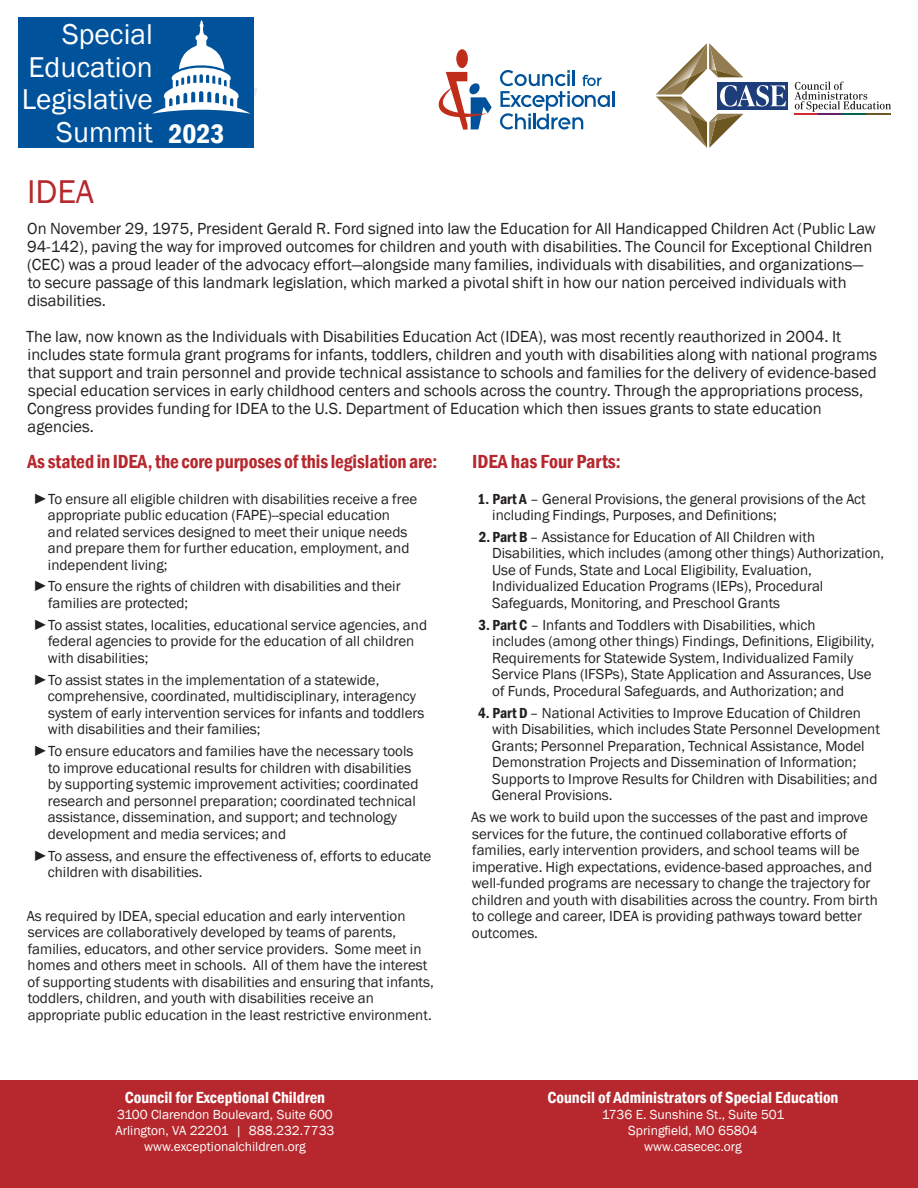
<style>
.page{position:relative;width:918px;height:1188px;background:#fff}
.page>*{position:absolute;margin:0;border:0;box-sizing:border-box;transform-origin:0 0}
.issue_brief{font:33.9px "Franklin Gothic";color:#b6282d}
.t1{font:29.4px/32.5px "Franklin Gothic";color:#fff;text-align:right}
.t2{font:600 condensed 27.45px "Franklin Gothic";color:#fff}
.headers{font:600 condensed 19.5px "Franklin Gothic";letter-spacing:-.005em;color:#b6282d}
.main_text{font:16.5px/18px "Franklin Gothic";color:#231f20}
.t3{font:600 condensed 16.5px "Franklin Gothic";color:#fff}
.bullets{font:15px/16.5px "Franklin Gothic";color:#231f20}
.t4{font:13.5px/16.2px "Franklin Gothic";color:#fff;text-align:center}
.s1{font-weight:600;font-stretch:condensed}
</style>
<div class="page">
<div style="left:0;top:1080px;width:918px;height:108px;background:#b6282d"></div>
<div style="left:456px;top:49px;width:12px;height:19px;background:#c02d19;border-radius:50%"></div>
<hr style="left:612px;top:91px;width:3px;height:16px;background:#01529a">
<svg style="left:500px;top:70px;width:110px;height:60px"></svg>
<svg style="left:438px;top:72px;width:54px;height:58px"></svg>
<div style="left:19px;top:18px;width:235px;height:130px;background:#00539b"></div>
<svg style="left:152px;top:20px;width:105px;height:94px"></svg>
<div style="left:718px;top:82px;width:70px;height:27px;background:#1d3d7b"></div>
<svg style="left:656px;top:43px;width:130px;height:105px"></svg>
<svg style="left:795px;top:82px;width:96px;height:32px"></svg>
<h2 class="t1" style="left:22px;top:19px;width:133px">Special<br>Education<br>Legislative<br>Summit</h2>
<p class="issue_brief" style="left:27px;top:171px;width:69px">IDEA</p>
<p class="main_text" style="left:27px;top:220px;width:850px">On November 29, 1975, President Gerald R. Ford signed into law the Education for All Handicapped Children Act (Public Law 94-142), paving the way for improved outcomes for children and youth with disabilities. The Council for Exceptional Children (CEC) was a proud leader of the advocacy effort—alongside many families, individuals with disabilities, and organizations— to secure passage of this landmark legislation, which marked a pivotal shift in how our nation perceived individuals with disabilities.</p>
<p class="main_text" style="left:26px;top:328px;width:852px">The law, now known as the Individuals with Disabilities Education Act (IDEA), was most recently reauthorized in 2004. It includes state formula grant programs for infants, toddlers, children and youth with disabilities along with national programs that support and train personnel and provide technical assistance to schools and families for the delivery of evidence-based special education services in early childhood centers and schools across the country. Through the appropriations process, Congress provides funding for IDEA to the U.S. Department of Education which then issues grants to state education agencies.</p>
<p class="headers" style="left:28px;top:448px;width:411px">As stated in IDEA, the core purposes of this legislation are:</p>
<p class="bullets" style="left:48px;top:491px;width:371px;text-indent:-15px">►To ensure all eligible children with disabilities receive a free appropriate public education (FAPE)--special education and related services designed to meet their unique needs and prepare them for further education, employment, and independent living;</p>
<p class="bullets" style="left:48px;top:579px;width:354px;text-indent:-15px">►To ensure the rights of children with disabilities and their families are protected;</p>
<p class="bullets" style="left:48px;top:617px;width:381px;text-indent:-14px">►To assist states, localities, educational service agencies, and federal agencies to provide for the education of all children with disabilities;</p>
<p class="bullets" style="left:48px;top:672px;width:378px;text-indent:-14px">►To assist states in the implementation of a statewide, comprehensive, coordinated, multidisciplinary, interagency system of early intervention services for infants and toddlers with disabilities and their families;</p>
<p class="bullets" style="left:48px;top:743px;width:372px;text-indent:-15px">►To ensure educators and families have the necessary tools to improve educational results for children with disabilities by supporting systemic improvement activities; coordinated research and personnel preparation; coordinated technical assistance, dissemination, and support; and technology development and media services; and</p>
<p class="bullets" style="left:48px;top:848px;width:385px;text-indent:-15px">►To assess, and ensure the effectiveness of, efforts to educate children with disabilities.</p>
<p class="bullets" style="left:27px;top:908px;width:409px">As required by IDEA, special education and early intervention services are collaboratively developed by teams of parents, families, educators, and other service providers. Some meet in homes and others meet in schools. All of them have the interest of supporting students with disabilities and ensuring that infants, toddlers, children, and youth with disabilities receive an appropriate public education in the least restrictive environment.</p>
<h3 class="t2" style="left:168px;top:116px;width:58px">2023</h3>
<p class="headers" style="left:472px;top:448px;width:150px">IDEA has Four Parts:</p>
<p class="bullets" style="left:492px;top:491px;width:375px;text-indent:-15px"><span class="s1">1. Part A</span> – General Provisions, the general provisions of the Act including Findings, Purposes, and Definitions;</p>
<p class="bullets" style="left:492px;top:529px;width:394px;text-indent:-13px"><span class="s1">2. Part B</span> – Assistance for Education of All Children with Disabilities, which includes (among other things) Authorization, Use of Funds, State and Local Eligibility, Evaluation, Individualized Education Programs (IEPs), Procedural Safeguards, Monitoring, and Preschool Grants</p>
<p class="bullets" style="left:492px;top:617px;width:384px;text-indent:-14px"><span class="s1">3. Part C</span> – Infants and Toddlers with Disabilities, which<br>includes (among other things) Findings, Definitions, Eligibility, Requirements for Statewide System, Individualized Family Service Plans (IFSPs), State Application and Assurances, Use of Funds, Procedural Safeguards, and Authorization; and</p>
<p class="bullets" style="left:492px;top:705px;width:390px;text-indent:-14px"><span class="s1">4. Part D</span> – National Activities to Improve Education of Children with Disabilities, which includes State Personnel Development Grants; Personnel Preparation, Technical Assistance, Model Demonstration Projects and Dissemination of Information; Supports to Improve Results for Children with Disabilities; and General Provisions.</p>
<p class="bullets" style="left:471px;top:809px;width:408px">As we work to build upon the successes of the past and improve services for the future, the continued collaborative efforts of families, early intervention providers, and school teams will be imperative. High expectations, evidence-based approaches, and well-funded programs are necessary to change the trajectory for children and youth with disabilities across the country. From birth to college and career, IDEA is providing pathways toward better outcomes.</p>
<p class="t3" style="left:125px;top:1086px;width:202px">Council for Exceptional Children</p>
<p class="t4" style="left:115px;top:1106px;width:221px">3100 Clarendon Boulevard, Suite 600<br>Arlington, VA 22201 | 888.232.7733 www.exceptionalchildren.org</p>
<p class="t3" style="left:548px;top:1086px;width:293px">Council of Administrators of Special Education</p>
<p class="t4" style="left:602px;top:1106px;width:184px">1736 E. Sunshine St., Suite 501<br>Springfield, MO 65804 www.casecec.org</p>
</div>
